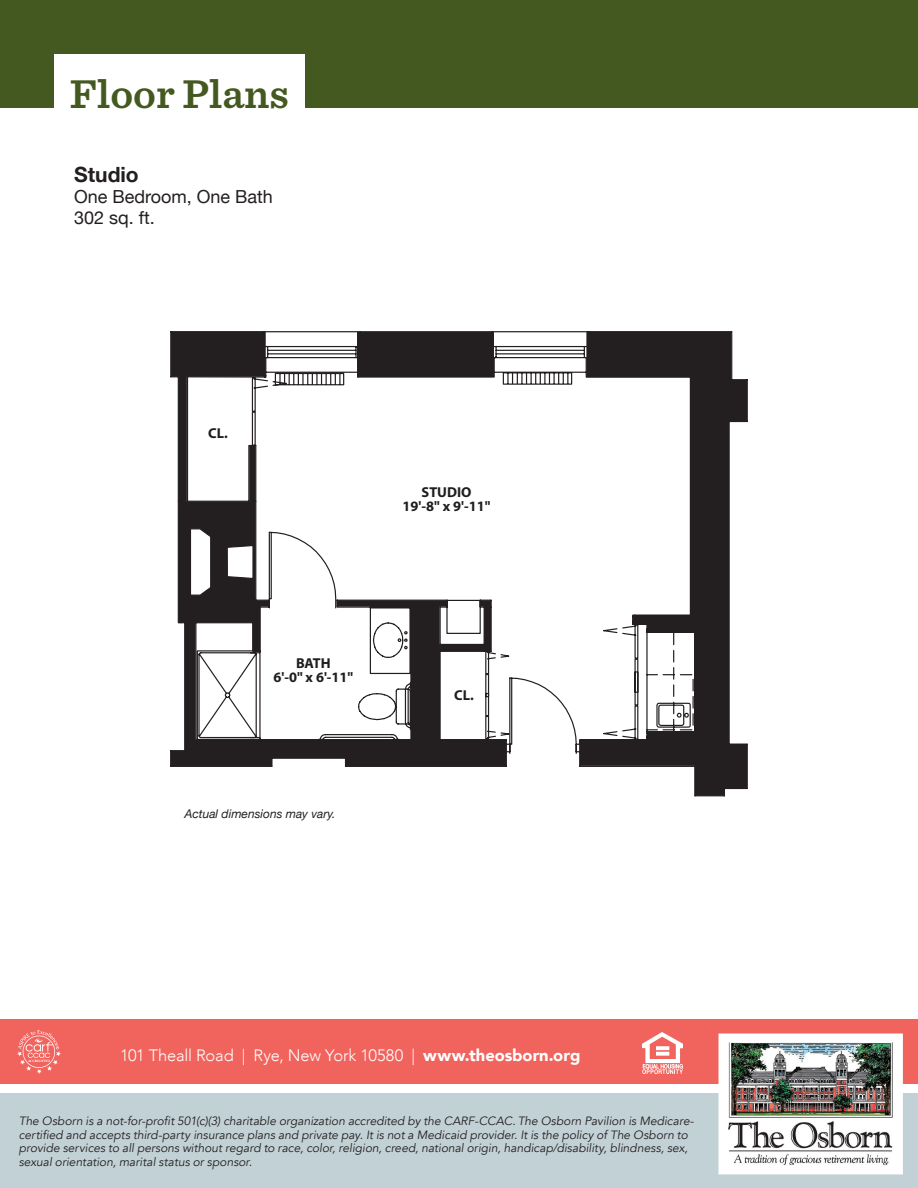
<style>
.page{position:relative;width:918px;height:1188px;background:#fff}
.page>*{position:absolute;margin:0;border:0;box-sizing:border-box;transform-origin:0 0}
.t1{font:600 42px "Sentinel";color:#44591f}
.t2{font:700 21px "Helvetica Neue";color:#231f20}
.t3{font:18px "Helvetica Neue";color:#231f20}
.t4{font:300 16.5px "Avenir";letter-spacing:-.005em;color:#fff}
.t5{font:700 14.4px/14.4px "Myriad Pro";color:#201d1e;text-align:center}
.t6{font:italic 12px/13.5px "Avenir";color:#231f20}
.t7{font:italic 12px "Helvetica Neue";color:#231f20}
.s1{font-weight:900}
</style>
<div class="page">
<div style="left:0;top:1093px;width:918px;height:95px;background:#c2d1d5"></div>
<div style="left:0;top:1020px;width:918px;height:64px;background:#f1635d"></div>
<div style="left:0;top:0;width:918px;height:108px;background:#44591f"></div>
<div style="left:54px;top:54px;width:251px;height:65px;background:#fff"></div>
<img style="left:729px;top:1044px;width:164px;height:120px">
<div style="left:719px;top:1034px;width:184px;height:140px;border:9px solid #fff"></div>
<img style="left:17px;top:1030px;width:44px;height:44px">
<img style="left:642px;top:1033px;width:40px;height:41px">
<svg style="left:170px;top:331px;width:578px;height:458px"></svg>
<svg style="left:170px;top:332px;width:336px;height:434px"></svg>
<svg style="left:580px;top:332px;width:167px;height:464px"></svg>
<div style="left:358px;top:332px;width:136px;height:45px;background:#231f20"></div>
<svg style="left:189px;top:527px;width:23px;height:70px"></svg>
<svg style="left:226px;top:544px;width:28px;height:36px"></svg>
<h1 class="t1" style="left:70px;top:61px;width:221px">Floor Plans</h1>
<p class="t2" style="left:74px;top:162px;width:66px">Studio</p>
<p class="t3" style="left:74px;top:186px;width:200px">One Bedroom, One Bath</p>
<p class="t3" style="left:74px;top:207px;width:82px">302 sq. ft.</p>
<p class="t5" style="left:208px;top:425px;width:21px">CL.</p>
<p class="t5" style="left:403px;top:484px;width:89px">STUDIO<br>19'-8" x 9'-11"</p>
<p class="t5" style="left:273px;top:655px;width:81px">BATH<br>6'-0" x 6'-11"</p>
<p class="t7" style="left:184px;top:806px;width:153px">Actual dimensions may vary.</p>
<p class="t5" style="left:454px;top:687px;width:21px">CL.</p>
<h3 class="t4" style="left:120px;top:1045px;width:462px">101 Theall Road | Rye, New York 10580 | <span class="s1">www.theosborn.org</span></h3>
<p class="t6" style="left:19px;top:1115px;width:677px">The Osborn is a not-for-profit 501(c)(3) charitable organization accredited by the CARF-CCAC. The Osborn Pavilion is Medicare&shy;certified and accepts third-party insurance plans and private pay. It is not a Medicaid provider. It is the policy of The Osborn to provide services to all persons without regard to race, color, religion, creed, national origin, handicap/disability, blindness, sex, sexual orientation, marital status or sponsor.</p>
</div>
